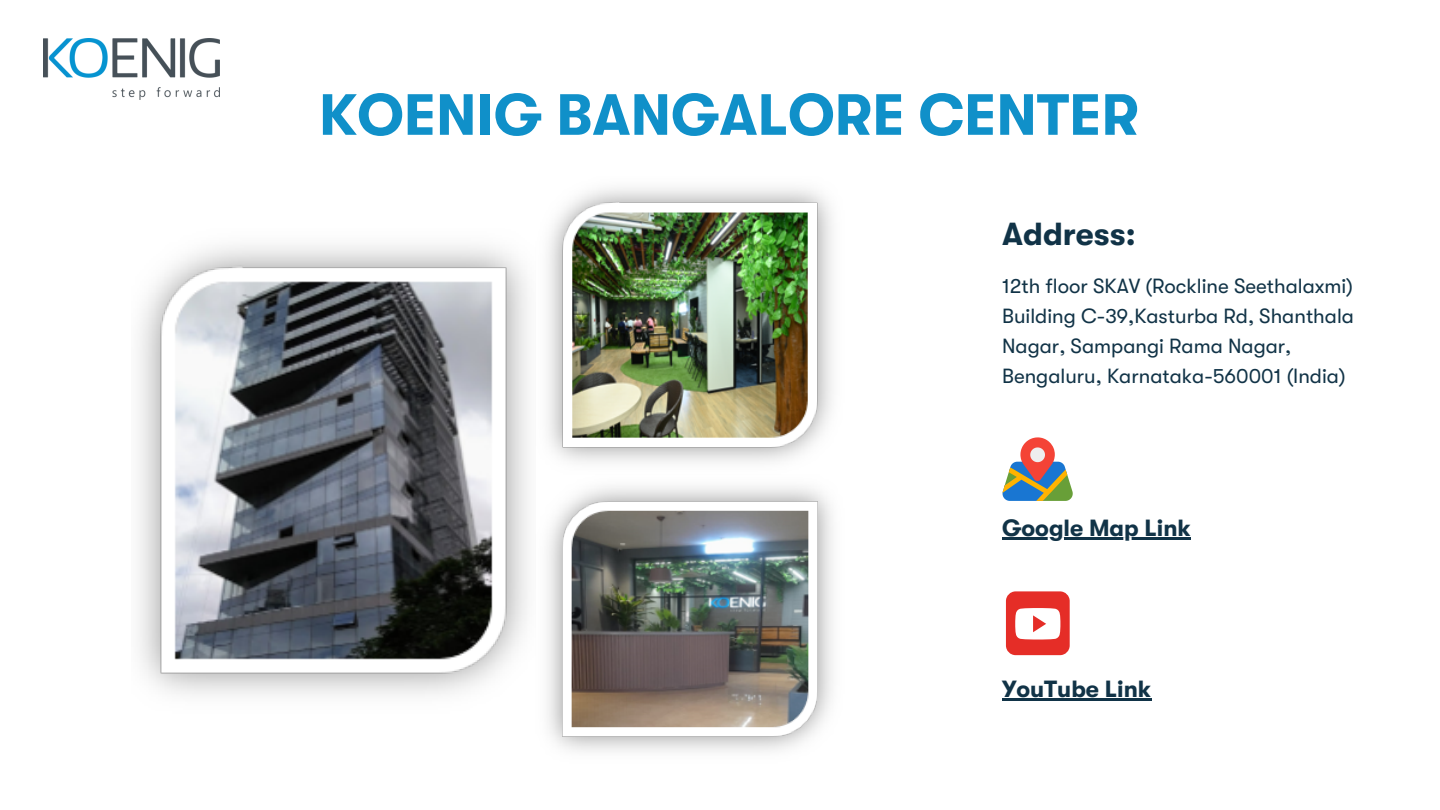
<style>
.page{position:relative;width:1440px;height:810px;background:#fff}
.page>*{position:absolute;margin:0;border:0;box-sizing:border-box;transform-origin:0 0}
.t1{font:700 58px "GT Walsheim Pro";color:#1090c9}
.t2{font:700 31.9px "GT Walsheim Pro";color:#113347}
.t3{font:700 23.4px "GT Walsheim Pro";color:#113347}
.t4{font:20.5px/29.9px "GT Walsheim Pro";color:#113347}
</style>
<div class="page">
<img style="left:139px;top:245px;width:389px;height:450px">
<img style="left:44px;top:38px;width:176px;height:62px">
<svg style="left:1003px;top:437px;width:70px;height:64px"></svg>
<div style="left:1006px;top:591px;width:64px;height:64px;background:#e52d27;border-radius:10px"></div>
<svg style="left:1015px;top:608px;width:45px;height:32px"></svg>
<img style="left:547px;top:188px;width:286px;height:564px">
<hr style="left:1002px;top:537px;width:189px;height:3px;background:#113347">
<hr style="left:1002px;top:699px;width:149px;height:2px;background:#113347">
<p class="t1" style="left:319px;top:83px;width:822px">KOENIG BANGALORE CENTER</p>
<p class="t2" style="left:1002px;top:216px;width:135px">Address:</p>
<h2 class="t4" style="left:1002px;top:272px;width:352px">12th floor SKAV (Rockline Seethalaxmi)</h2>
<p class="t4" style="left:1002px;top:302px;width:353px">Building C-39,Kasturba Rd, Shanthala<br>Nagar, Sampangi Rama Nagar,<br>Bengaluru, Karnataka-560001 (India)</p>
<p class="t3" style="left:1002px;top:515px;width:190px">Google Map Link</p>
<h3 class="t3" style="left:1002px;top:676px;width:151px">YouTube Link</h3>
</div>
